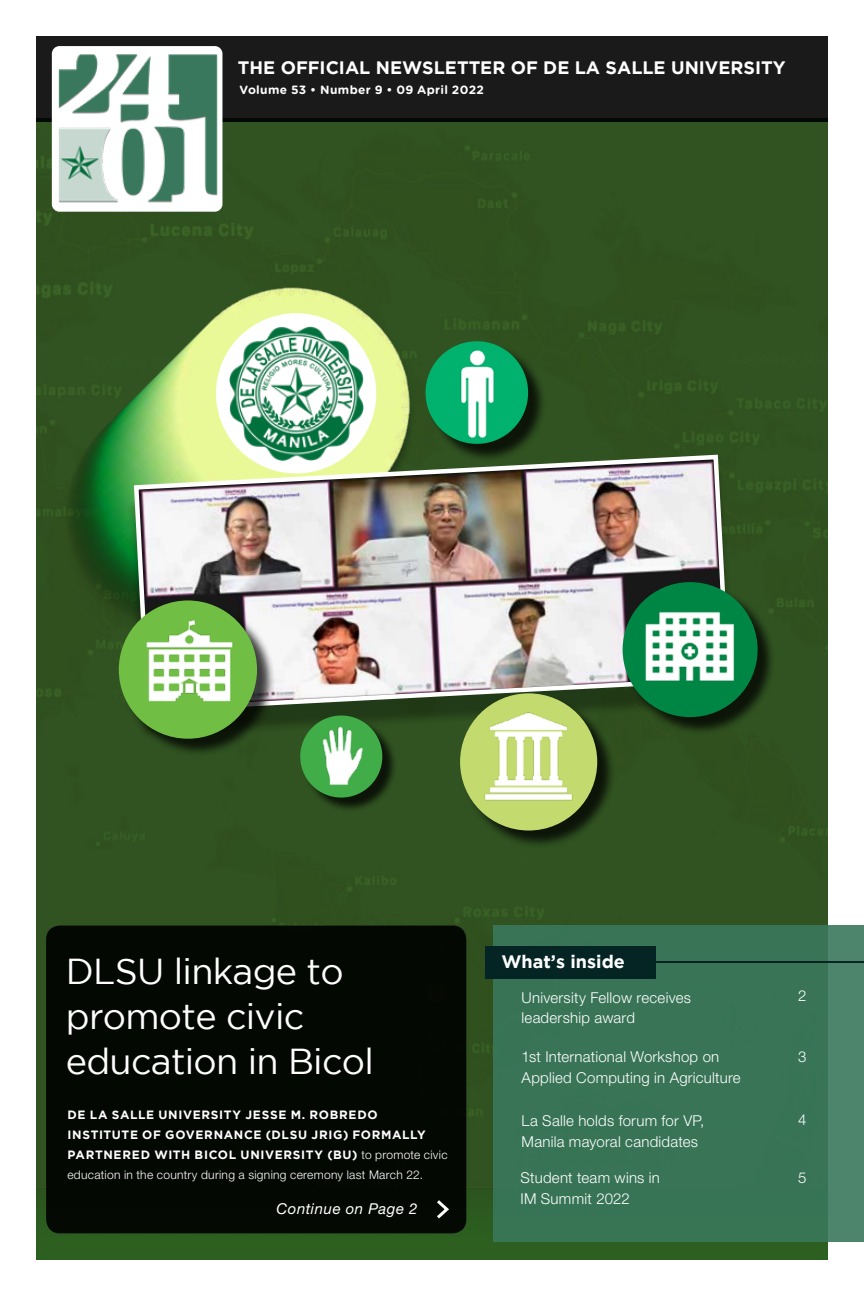
<style>
.page{position:relative;width:864px;height:1296px;background:#fff}
.page>*{position:absolute;margin:0;border:0;box-sizing:border-box;transform-origin:0 0}
.t1{font:36px/45px "Gotham";letter-spacing:-.02em;color:#fff}
.t2{font:700 18px "Gotham";color:#fff}
.t3{font:300 15px/20.2px "Helvetica Neue LT Std";letter-spacing:.015em;color:#fff}
.t4{font:italic 15px "Helvetica Neue LT Std";letter-spacing:.04em;color:#fff}
.t5{font:700 12px/19.8px "Gotham";letter-spacing:.055em;color:#fff}
.t6{font:300 12px "Helvetica Neue LT Std";letter-spacing:.025em;color:#fff}
.t7{font:700 12px "Gotham Rounded";letter-spacing:.03em;color:#fff}
.s1{font-family:"Helvetica Neue LT Std";font-weight:300}
</style>
<div class="page">
<div style="left:36px;top:119px;width:792px;height:1141px;background:#305321"></div>
<img style="left:36px;top:234px;width:430px;height:463px">
<div style="left:216px;top:313px;width:160px;height:160px;background:#fff;border-radius:50%"></div>
<div style="left:46px;top:926px;width:420px;height:307px;background:#040803;border-radius:14px"></div>
<img style="left:229px;top:326px;width:134px;height:126px">
<div style="left:127px;top:468px;width:610px;height:271px;background:#000;opacity:.3"></div>
<img style="left:132px;top:452px;width:600px;height:262px">
<div style="left:121px;top:603px;width:154px;height:154px;background:#000;opacity:.75"></div>
<img style="left:119px;top:600px;width:138px;height:139px;border-radius:69px">
<div style="left:625px;top:584px;width:151px;height:152px;background:#000;opacity:.75"></div>
<img style="left:623px;top:582px;width:135px;height:135px;border-radius:68px">
<div style="left:462px;top:696px;width:154px;height:153px;background:#000;opacity:.75"></div>
<img style="left:460px;top:693px;width:137px;height:138px;border-radius:69px">
<div style="left:428px;top:344px;width:119px;height:118px;background:#000;opacity:.75"></div>
<img style="left:426px;top:341px;width:102px;height:103px;border-radius:51px">
<div style="left:302px;top:718px;width:95px;height:95px;background:#000;opacity:.75"></div>
<img style="left:300px;top:716px;width:82px;height:82px;border-radius:41px">
<svg style="left:494px;top:926px;width:370px;height:316px;background:#397557"></svg>
<div style="left:485px;top:946px;width:171px;height:32px;background:#052525"></div>
<hr style="left:612px;top:961px;width:252px;height:1px;background:#052525">
<svg style="left:437px;top:1200px;width:12px;height:19px"></svg>
<div style="left:36px;top:36px;width:792px;height:85px;background:#1a1a1a"></div>
<div style="left:52px;top:46px;width:170px;height:166px;background:#fff;border-radius:8px"></div>
<img style="left:58px;top:54px;width:159px;height:149px">
<p class="t2" style="left:238px;top:61px;width:549px">THE OFFICIAL NEWSLETTER OF DE LA SALLE UNIVERSITY</p>
<p class="t7" style="left:239px;top:81px;width:246px">Volume 53 • Number 9 • 09 April 2022</p>
<h1 class="t1" style="left:66px;top:951px;width:309px">DLSU linkage to promote civic education in Bicol</h1>
<p class="t5" style="left:67px;top:1106px;width:382px">DE LA SALLE UNIVERSITY JESSE M. ROBREDO<br>INSTITUTE OF GOVERNANCE (DLSU JRIG) FORMALLY<br>PARTNERED WITH BICOL UNIVERSITY (BU) <span class="s1">to promote civic</span></p>
<p class="t6" style="left:67px;top:1167px;width:357px">education in the country during a signing ceremony last March 22.</p>
<p class="t4" style="left:276px;top:1199px;width:143px">Continue on Page 2</p>
<p class="t2" style="left:501px;top:955px;width:125px">What’s inside</p>
<p class="t3" style="left:522px;top:987px;width:171px">University Fellow receives leadership award</p>
<p class="t3" style="left:798px;top:986px;width:10px">2</p>
<p class="t3" style="left:522px;top:1047px;width:221px">1st International Workshop on<br>Applied Computing in Agriculture</p>
<p class="t3" style="left:798px;top:1047px;width:10px">3</p>
<p class="t3" style="left:522px;top:1110px;width:184px">La Salle holds forum for VP,<br>Manila mayoral candidates</p>
<p class="t3" style="left:798px;top:1109px;width:10px">4</p>
<p class="t3" style="left:520px;top:1168px;width:141px">Student team wins in<br>IM Summit 2022</p>
<p class="t3" style="left:798px;top:1168px;width:10px">5</p>
</div>
